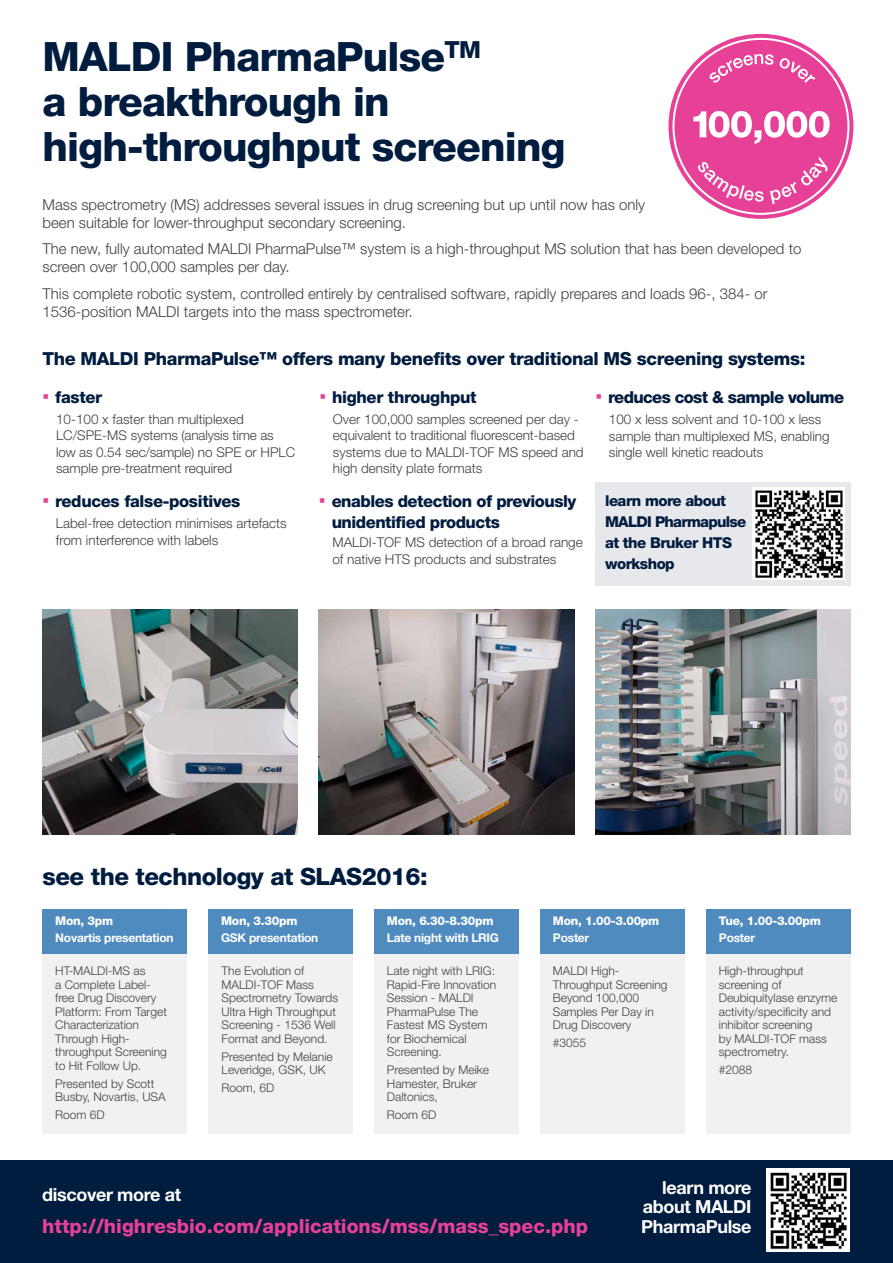
<style>
.page{position:relative;width:893px;height:1263px;background:#fff}
.page>*{position:absolute;margin:0;border:0;box-sizing:border-box;transform-origin:0 0}
.t1{font:800 40.5px/45px "Helvetica Neue LT Std";letter-spacing:-.02em;color:#001c3e}
.t2{font:800 24px "Helvetica Neue LT Std";letter-spacing:-.02em;color:#001c3e}
.t3{font:800 19.5px "Helvetica Neue LT Std";color:#e64097}
.t4{font:800 18px "Helvetica Neue LT Std";letter-spacing:-.02em;color:#001c3e}
.t5{font:700 18px/19.5px "Helvetica Neue LT Std";letter-spacing:-.02em;color:#fff;text-align:justify}
.t6{font:800 16.5px/21px "Helvetica Neue LT Std";letter-spacing:-.03em;color:#001c3e}
.t7{font:300 15px/18px "Helvetica Neue LT Std";color:#404042}
.t8{font:800 15px/21px "Helvetica Neue LT Std";letter-spacing:-.035em;color:#001c3e}
.t9{font:300 13.5px/16.5px "Helvetica Neue LT Std";color:#404042}
.t10{font:300 12px/13.5px "Helvetica Neue LT Std";color:#404042}
.t11{font:700 12px "Helvetica Neue LT Std";letter-spacing:-.02em;color:#fff}
.t12{font:800 12px "Helvetica Neue LT Std";letter-spacing:-.02em;color:#fff}
</style>
<div class="page">
<svg style="left:672px;top:38px;width:177px;height:177px"></svg>
<div style="left:595px;top:483px;width:255px;height:103px;background:#e6e8ec"></div>
<div style="left:0;top:1160px;width:893px;height:103px;background:#001c3e"></div>
<div style="left:43px;top:909px;width:144px;height:224px;background:#f1f1f2"></div>
<div style="left:43px;top:909px;width:144px;height:45px;background:#508bbf"></div>
<div style="left:374px;top:909px;width:145px;height:224px;background:#f1f1f2"></div>
<div style="left:374px;top:909px;width:145px;height:45px;background:#508bbf"></div>
<div style="left:209px;top:909px;width:144px;height:224px;background:#f1f1f2"></div>
<div style="left:208px;top:909px;width:144px;height:45px;background:#508bbf"></div>
<div style="left:540px;top:909px;width:144px;height:224px;background:#f1f1f2"></div>
<div style="left:706px;top:909px;width:144px;height:224px;background:#f1f1f2"></div>
<div style="left:540px;top:909px;width:145px;height:45px;background:#508bbf"></div>
<div style="left:706px;top:909px;width:145px;height:45px;background:#508bbf"></div>
<img style="left:43px;top:610px;width:255px;height:224px">
<img style="left:319px;top:610px;width:255px;height:224px">
<img style="left:595px;top:610px;width:255px;height:224px">
<img style="left:767px;top:1168px;width:83px;height:84px">
<div style="left:752px;top:487px;width:93px;height:93px;background:#fff"></div>
<img style="left:755px;top:490px;width:88px;height:88px">
<h1 class="t1" style="left:43px;top:34px;width:524px">MALDI PharmaPulse<sup>TM<br></sup>a breakthrough in high-throughput screening</h1>
<p class="t7" style="left:43px;top:195px;width:604px">Mass spectrometry (MS) addresses several issues in drug screening but up until now has only been suitable for lower-throughput secondary screening.</p>
<p class="t7" style="left:43px;top:239px;width:760px">The new, fully automated MALDI PharmaPulse™ system is a high-throughput MS solution that has been developed to screen over 100,000 samples per day.</p>
<p class="t7" style="left:43px;top:284px;width:726px">This complete robotic system, controlled entirely by centralised software, rapidly prepares and loads 96-, 384- or<br>1536-position MALDI targets into the mass spectrometer.</p>
<h3 class="t4" style="left:42px;top:348px;width:765px">The MALDI PharmaPulse™ offers many benefits over traditional MS screening systems:</h3>
<h3 class="t6" style="left:55px;top:387px;width:48px">faster</h3>
<h3 class="t6" style="left:332px;top:387px;width:146px">higher throughput</h3>
<h3 class="t6" style="left:608px;top:387px;width:238px">reduces cost &amp; sample volume</h3>
<p class="t9" style="left:56px;top:410px;width:241px">10-100 x faster than multiplexed LC/SPE-MS systems (analysis time as low as 0.54 sec/sample) no SPE or HPLC sample pre-treatment required</p>
<p class="t9" style="left:333px;top:410px;width:252px">Over 100,000 samples screened per day - equivalent to traditional fluorescent-based systems due to MALDI-TOF MS speed and high density plate formats</p>
<p class="t9" style="left:609px;top:411px;width:222px">100 x less solvent and 10-100 x less sample than multiplexed MS, enabling single well kinetic readouts</p>
<h3 class="t6" style="left:55px;top:491px;width:187px">reduces false-positives</h3>
<p class="t9" style="left:56px;top:515px;width:232px">Label-free detection minimises artefacts from interference with labels</p>
<h3 class="t6" style="left:332px;top:491px;width:246px">enables detection of previously unidentified products</h3>
<p class="t9" style="left:332px;top:534px;width:252px">MALDI-TOF MS detection of a broad range of native HTS products and substrates</p>
<p class="t8" style="left:605px;top:490px;width:143px">learn more about<br>MALDI Pharmapulse at the Bruker HTS workshop</p>
<h2 class="t2" style="left:43px;top:862px;width:387px">see the technology at SLAS2016:</h2>
<p class="t12" style="left:55px;top:913px;width:60px">Mon, 3pm</p>
<p class="t11" style="left:55px;top:930px;width:120px">Novartis presentation</p>
<p class="t10" style="left:55px;top:964px;width:113px">HT-MALDI-MS as<br>a Complete Label&shy;free Drug Discovery<br>Platform: From Target<br>Characterization<br>Through High&shy;throughput Screening to Hit Follow Up.</p>
<p class="t10" style="left:55px;top:1076px;width:112px">Presented by Scott<br>Busby, Novartis, USA</p>
<p class="t10" style="left:55px;top:1107px;width:51px">Room 6D</p>
<p class="t12" style="left:221px;top:913px;width:78px">Mon, 3.30pm</p>
<p class="t11" style="left:221px;top:930px;width:99px">GSK presentation</p>
<p class="t10" style="left:222px;top:964px;width:118px">The Evolution of<br>MALDI-TOF Mass<br>Spectrometry Towards<br>Ultra High Throughput<br>Screening - 1536 Well<br>Format and Beyond.</p>
<p class="t10" style="left:222px;top:1049px;width:113px">Presented by Melanie<br>Leveridge, GSK, UK</p>
<p class="t10" style="left:222px;top:1080px;width:54px">Room, 6D</p>
<p class="t12" style="left:387px;top:913px;width:108px">Mon, 6.30-8.30pm</p>
<p class="t11" style="left:387px;top:930px;width:114px">Late night with LRIG</p>
<p class="t10" style="left:387px;top:964px;width:111px">Late night with LRIG:<br>Rapid-Fire Innovation<br>Session - MALDI<br>PharmaPulse The<br>Fastest MS System for Biochemical<br>Screening.</p>
<p class="t10" style="left:387px;top:1063px;width:104px">Presented by Meike<br>Hamester, Bruker<br>Daltonics,</p>
<p class="t10" style="left:387px;top:1107px;width:51px">Room 6D</p>
<p class="t12" style="left:553px;top:913px;width:108px">Mon, 1.00-3.00pm</p>
<p class="t11" style="left:553px;top:930px;width:38px">Poster</p>
<p class="t10" style="left:553px;top:964px;width:116px">MALDI High-<br>Throughput Screening<br>Beyond 100,000<br>Samples Per Day in<br>Drug Discovery</p>
<p class="t10" style="left:553px;top:1036px;width:35px">#3055</p>
<p class="t12" style="left:719px;top:913px;width:104px">Tue, 1.00-3.00pm</p>
<p class="t11" style="left:719px;top:930px;width:38px">Poster</p>
<p class="t10" style="left:719px;top:964px;width:120px">High-throughput screening of<br>Deubiquitylase enzyme activity/specificity and inhibitor screening<br>by MALDI-TOF mass spectrometry.</p>
<p class="t10" style="left:719px;top:1063px;width:35px">#2088</p>
<h3 class="t5" style="left:42px;top:1185px;width:140px">discover more at</h3>
<h3 class="t3" style="left:42px;top:1214px;width:547px">http://highresbio.com/applications/mss/mass_spec.php</h3>
<h3 class="t5" style="left:641px;top:1177px;width:112px;text-indent:21px">learn more about MALDI PharmaPulse</h3>
</div>
